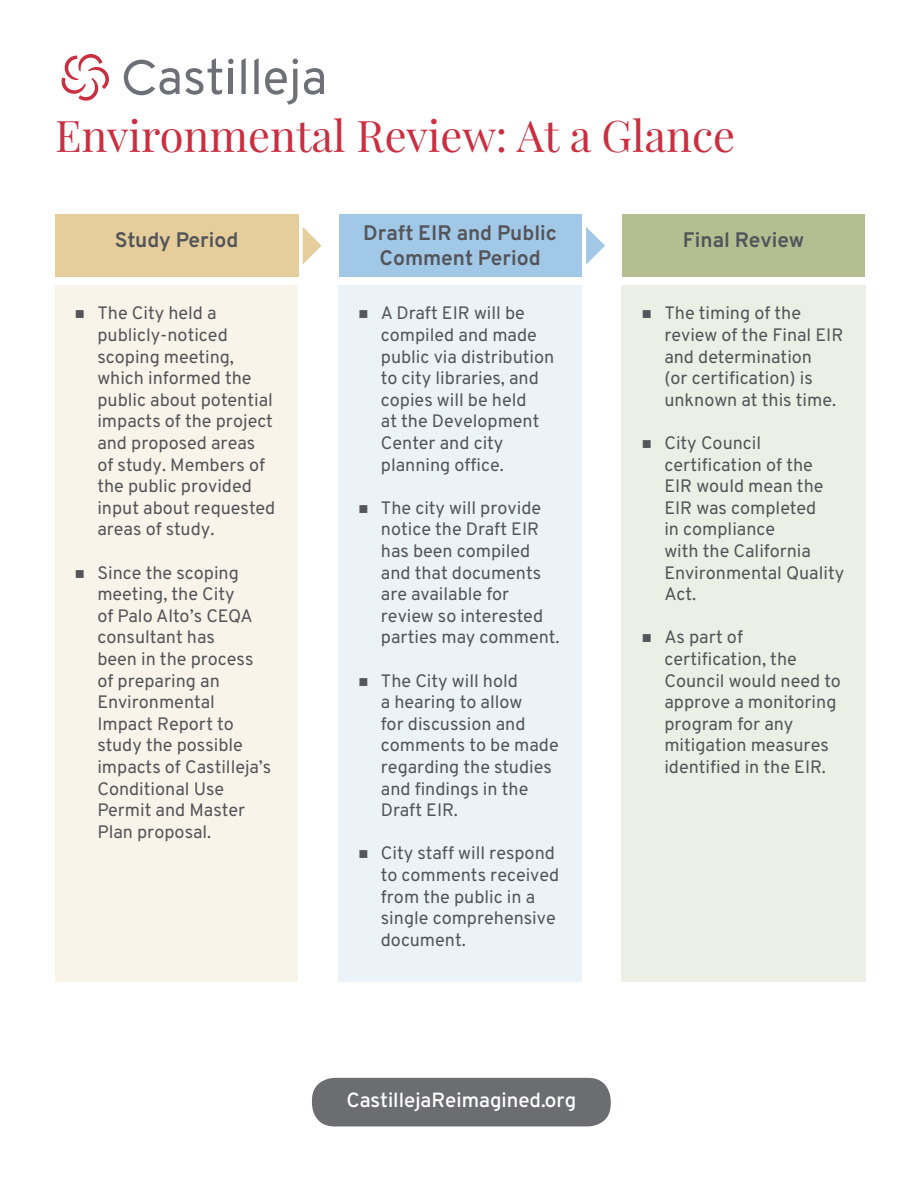
<style>
.page{position:relative;width:918px;height:1188px;background:#fff}
.page>*{position:absolute;margin:0;border:0;box-sizing:border-box;transform-origin:0 0}
.t1{font:43.5px "Playfair Display";color:#ca2e40}
.t2{font:700 21px/25.2px "Overpass";color:#54555a;text-align:center}
.t3{font:600 20.4px "Overpass";color:#fff}
.t4{font:18px/21.6px "Overpass";color:#54555a}
</style>
<div class="page">
<svg style="left:62px;top:54px;width:47px;height:47px"></svg>
<svg style="left:304px;top:68px;width:20px;height:27px"></svg>
<svg style="left:265px;top:59px;width:33px;height:46px"></svg>
<svg style="left:254px;top:58px;width:5px;height:36px"></svg>
<svg style="left:241px;top:58px;width:5px;height:36px"></svg>
<hr style="left:229px;top:69px;width:4px;height:25px;background:#6e7077">
<svg style="left:228px;top:59px;width:6px;height:5px"></svg>
<svg style="left:124px;top:58px;width:98px;height:37px"></svg>
<div style="left:55px;top:214px;width:243px;height:62px;background:#e5ce9b"></div>
<div style="left:339px;top:214px;width:243px;height:62px;background:#a2c8e8"></div>
<div style="left:622px;top:214px;width:243px;height:62px;background:#b4be91"></div>
<div style="left:55px;top:286px;width:243px;height:696px;background:#f9f4e9"></div>
<div style="left:338px;top:286px;width:243px;height:696px;background:#ebf3f9"></div>
<div style="left:622px;top:286px;width:244px;height:696px;background:#ecefe5"></div>
<div style="left:312px;top:1078px;width:299px;height:48px;background:#6c6d70;border-radius:23px"></div>
<p class="t1" style="left:55px;top:108px;width:682px">Environmental Review: At a Glance</p>
<p class="t2" style="left:115px;top:227px;width:125px">Study Period</p>
<p class="t2" style="left:363px;top:221px;width:195px">Draft EIR and Public<br>Comment Period</p>
<p class="t2" style="left:683px;top:227px;width:123px">Final Review</p>
<p class="t4" style="left:97px;top:302px;width:180px;text-indent:-22px">■ The City held a publicly-noticed scoping meeting, which informed the public about potential impacts of the project and proposed areas of study. Members of the public provided input about requested areas of study.</p>
<p class="t4" style="left:97px;top:562px;width:175px;text-indent:-22px">■ Since the scoping meeting, the City<br>of Palo Alto’s CEQA consultant has<br>been in the process of preparing an<br>Environmental<br>Impact Report to study the possible impacts of Castilleja’s<br>Conditional Use<br>Permit and Master<br>Plan proposal.</p>
<p class="t4" style="left:381px;top:302px;width:175px;text-indent:-22px">■ A Draft EIR will be compiled and made public via distribution to city libraries, and copies will be held<br>at the Development<br>Center and city planning office.</p>
<p class="t4" style="left:381px;top:497px;width:180px;text-indent:-22px">■ The city will provide notice the Draft EIR has been compiled and that documents are available for review so interested parties may comment.</p>
<p class="t4" style="left:381px;top:670px;width:179px;text-indent:-22px">■ The City will hold<br>a hearing to allow<br>for discussion and comments to be made regarding the studies and findings in the<br>Draft EIR.</p>
<p class="t4" style="left:381px;top:842px;width:180px;text-indent:-22px">■ City staff will respond to comments received from the public in a single comprehensive document.</p>
<p class="t3" style="left:346px;top:1087px;width:231px">CastillejaReimagined.org</p>
<p class="t4" style="left:664px;top:302px;width:181px;text-indent:-22px">■ The timing of the review of the Final EIR and determination<br>(or certification) is unknown at this time.</p>
<p class="t4" style="left:664px;top:432px;width:181px;text-indent:-22px">■ City Council certification of the<br>EIR would mean the<br>EIR was completed<br>in compliance<br>with the California<br>Environmental Quality<br>Act.</p>
<p class="t4" style="left:664px;top:626px;width:178px;text-indent:-22px">■ As part of certification, the<br>Council would need to approve a monitoring program for any mitigation measures identified in the EIR.</p>
</div>
